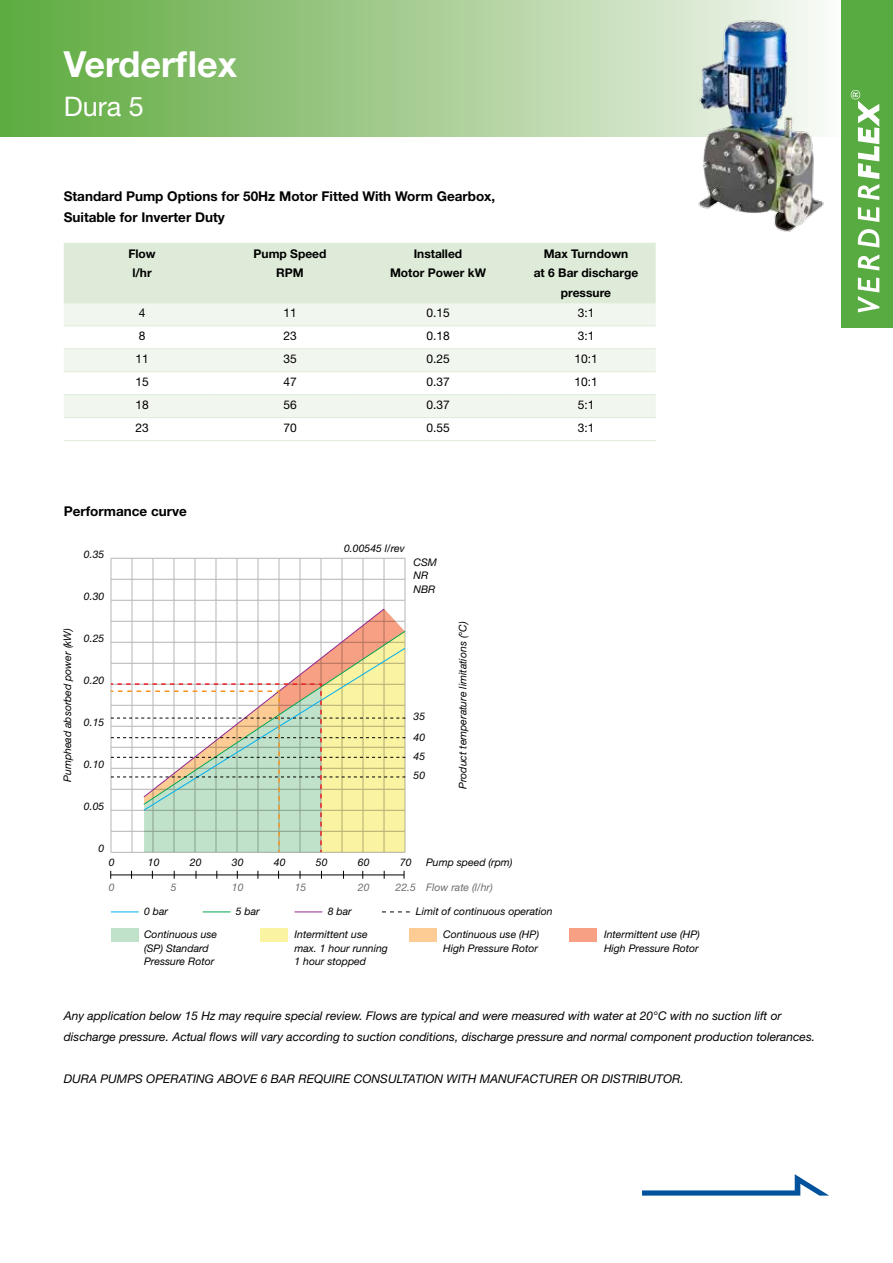
<style>
.page{position:relative;width:893px;height:1263px;background:#fff}
.page>*{position:absolute;margin:0;border:0;box-sizing:border-box;transform-origin:0 0}
.t1{font:700 36px "Helvetica Neue LT Std";color:#fff}
.t2{font:27px "Helvetica Neue LT Std";color:#fff}
.t3{font:700 13.5px/21px "Helvetica Neue LT Std";color:#000}
.t4{font:italic 12px/21px "Helvetica Neue LT Std";color:#000}
.t5{font:700 12px/19.5px "Helvetica Neue LT Std";color:#000;text-align:center}
.t6{font:12px "Helvetica Neue LT Std";color:#000}
.t7{font:italic 10.5px/13.5px "Helvetica Neue LT Std";color:#000}
.t8{font:italic 10.5px "Helvetica Neue LT Std";color:#6d6e71}
</style>
<div class="page">
<svg style="left:642px;top:1174px;width:186px;height:21px"></svg>
<div style="left:0;top:0;width:842px;height:136px;background:linear-gradient(to right,#5ba83b,#f7f7f3)"></div>
<div style="left:842px;top:0;width:51px;height:327px;background:#58ab40"></div>
<svg style="left:858px;top:278px;width:21px;height:34px"></svg>
<svg style="left:858px;top:254px;width:21px;height:16px"></svg>
<svg style="left:858px;top:229px;width:21px;height:19px"></svg>
<svg style="left:858px;top:207px;width:21px;height:15px"></svg>
<svg style="left:851px;top:90px;width:28px;height:110px"></svg>
<div style="left:64px;top:244px;width:592px;height:59px;background:#deebd8"></div>
<div style="left:64px;top:304px;width:592px;height:21px;background:#f1f6ee"></div>
<svg style="left:64px;top:326px;width:592px;height:91px;fill:#f4f8f2"></svg>
<hr style="left:64px;top:243px;width:148px;height:1px;background:#deebd8">
<hr style="left:212px;top:243px;width:148px;height:1px;background:#deebd8">
<hr style="left:360px;top:243px;width:148px;height:1px;background:#deebd8">
<hr style="left:508px;top:243px;width:148px;height:1px;background:#deebd8">
<hr style="left:64px;top:303px;width:148px;height:1px;background:#deebd8">
<hr style="left:212px;top:303px;width:148px;height:1px;background:#deebd8">
<hr style="left:360px;top:303px;width:148px;height:1px;background:#deebd8">
<hr style="left:508px;top:303px;width:148px;height:1px;background:#deebd8">
<hr style="left:64px;top:325px;width:148px;height:1px;background:#deebd8">
<hr style="left:212px;top:325px;width:148px;height:1px;background:#deebd8">
<hr style="left:360px;top:325px;width:148px;height:1px;background:#deebd8">
<hr style="left:508px;top:325px;width:148px;height:1px;background:#deebd8">
<hr style="left:64px;top:348px;width:148px;height:1px;background:#deebd8">
<hr style="left:212px;top:348px;width:148px;height:1px;background:#deebd8">
<hr style="left:360px;top:348px;width:148px;height:1px;background:#deebd8">
<hr style="left:508px;top:348px;width:148px;height:1px;background:#deebd8">
<hr style="left:64px;top:371px;width:148px;height:1px;background:#deebd8">
<hr style="left:212px;top:371px;width:148px;height:1px;background:#deebd8">
<hr style="left:360px;top:371px;width:148px;height:1px;background:#deebd8">
<hr style="left:508px;top:371px;width:148px;height:1px;background:#deebd8">
<hr style="left:64px;top:394px;width:148px;height:1px;background:#deebd8">
<hr style="left:212px;top:394px;width:148px;height:1px;background:#deebd8">
<hr style="left:360px;top:394px;width:148px;height:1px;background:#deebd8">
<hr style="left:508px;top:394px;width:148px;height:1px;background:#deebd8">
<hr style="left:64px;top:417px;width:148px;height:1px;background:#deebd8">
<hr style="left:212px;top:417px;width:148px;height:1px;background:#deebd8">
<hr style="left:360px;top:417px;width:148px;height:1px;background:#deebd8">
<hr style="left:508px;top:417px;width:148px;height:1px;background:#deebd8">
<hr style="left:64px;top:440px;width:148px;height:1px;background:#deebd8">
<hr style="left:212px;top:440px;width:148px;height:1px;background:#deebd8">
<hr style="left:360px;top:440px;width:148px;height:1px;background:#deebd8">
<hr style="left:508px;top:440px;width:148px;height:1px;background:#deebd8">
<svg style="left:111px;top:911px;width:28px;height:1px"></svg>
<svg style="left:203px;top:911px;width:28px;height:1px"></svg>
<svg style="left:294px;top:911px;width:28px;height:1px"></svg>
<svg style="left:382px;top:911px;width:28px;height:1px"></svg>
<hr style="left:111px;top:875px;width:293px;height:1px;background:#000">
<div style="left:111px;top:928px;width:28px;height:13px;background:#c0e2ca"></div>
<div style="left:260px;top:928px;width:28px;height:13px;background:#faf3a2"></div>
<div style="left:409px;top:928px;width:28px;height:13px;background:#fdcb94"></div>
<div style="left:569px;top:928px;width:28px;height:13px;background:#f8a084"></div>
<img style="left:690px;top:11px;width:139px;height:221px">
<svg style="left:110px;top:558px;width:296px;height:295px"></svg>
<h1 class="t1" style="left:64px;top:42px;width:175px">Verderflex</h1>
<h2 class="t2" style="left:64px;top:90px;width:82px">Dura 5</h2>
<p class="t3" style="left:64px;top:185px;width:433px">Standard Pump Options for 50Hz Motor Fitted With Worm Gearbox,<br>Suitable for Inverter Duty</p>
<p class="t5" style="left:128px;top:243px;width:29px">Flow l/hr</p>
<p class="t5" style="left:254px;top:243px;width:74px">Pump Speed<br>RPM</p>
<p class="t5" style="left:390px;top:243px;width:97px">Installed<br>Motor Power kW</p>
<p class="t5" style="left:534px;top:243px;width:106px">Max Turndown<br>at 6 Bar discharge pressure</p>
<p class="t6" style="left:139px;top:306px;width:8px">4</p>
<p class="t6" style="left:283px;top:306px;width:15px">11</p>
<p class="t6" style="left:426px;top:306px;width:25px">0.15</p>
<p class="t6" style="left:578px;top:306px;width:18px">3:1</p>
<p class="t6" style="left:139px;top:329px;width:8px">8</p>
<p class="t6" style="left:283px;top:329px;width:15px">23</p>
<p class="t6" style="left:426px;top:329px;width:25px">0.18</p>
<p class="t6" style="left:578px;top:329px;width:18px">3:1</p>
<p class="t6" style="left:135px;top:352px;width:15px">11</p>
<p class="t6" style="left:283px;top:352px;width:15px">35</p>
<p class="t6" style="left:426px;top:352px;width:25px">0.25</p>
<p class="t6" style="left:574px;top:352px;width:25px">10:1</p>
<p class="t6" style="left:135px;top:375px;width:15px">15</p>
<p class="t6" style="left:283px;top:375px;width:15px">47</p>
<p class="t6" style="left:426px;top:375px;width:25px">0.37</p>
<p class="t6" style="left:574px;top:375px;width:25px">10:1</p>
<p class="t6" style="left:135px;top:398px;width:15px">18</p>
<p class="t6" style="left:283px;top:398px;width:15px">56</p>
<p class="t6" style="left:426px;top:398px;width:25px">0.37</p>
<p class="t6" style="left:578px;top:398px;width:18px">5:1</p>
<p class="t6" style="left:135px;top:421px;width:15px">23</p>
<p class="t6" style="left:283px;top:421px;width:15px">70</p>
<p class="t6" style="left:426px;top:421px;width:25px">0.55</p>
<p class="t6" style="left:578px;top:421px;width:18px">3:1</p>
<p class="t3" style="left:64px;top:500px;width:125px">Performance curve</p>
<p class="t7" style="left:61px;top:782px;width:156px;rotate:-90deg">Pumphead absorbed power (kW)</p>
<p class="t7" style="left:84px;top:547px;width:22px">0.35</p>
<p class="t7" style="left:84px;top:589px;width:22px">0.30</p>
<p class="t7" style="left:84px;top:631px;width:22px">0.25</p>
<p class="t7" style="left:84px;top:673px;width:22px">0.20</p>
<p class="t7" style="left:84px;top:715px;width:22px">0.15</p>
<p class="t7" style="left:84px;top:757px;width:22px">0.10</p>
<p class="t7" style="left:84px;top:799px;width:22px">0.05</p>
<p class="t7" style="left:99px;top:841px;width:7px">0</p>
<p class="t7" style="left:344px;top:541px;width:62px">0.00545 l/rev</p>
<p class="t7" style="left:413px;top:555px;width:25px">CSM<br>NR<br>NBR</p>
<p class="t7" style="left:413px;top:710px;width:13px">35</p>
<p class="t7" style="left:413px;top:727px;width:13px;line-height:19.4px;text-align:justify">40<br>45<br>50</p>
<p class="t7" style="left:456px;top:789px;width:170px;rotate:-90deg">Product temperature limitations (°C)</p>
<p class="t7" style="left:109px;top:856px;width:7px">0</p>
<p class="t7" style="left:148px;top:856px;width:13px">10</p>
<p class="t7" style="left:190px;top:856px;width:13px">20</p>
<p class="t7" style="left:232px;top:856px;width:13px">30</p>
<p class="t7" style="left:274px;top:856px;width:13px">40</p>
<p class="t7" style="left:316px;top:856px;width:13px">50</p>
<p class="t7" style="left:358px;top:856px;width:13px">60</p>
<p class="t7" style="left:400px;top:856px;width:13px">70</p>
<p class="t8" style="left:109px;top:881px;width:7px">0</p>
<p class="t8" style="left:232px;top:881px;width:13px">10</p>
<p class="t8" style="left:358px;top:881px;width:13px">20</p>
<p class="t8" style="left:395px;top:881px;width:22px">22.5</p>
<p class="t8" style="left:171px;top:881px;width:7px">5</p>
<p class="t8" style="left:295px;top:881px;width:13px">15</p>
<p class="t7" style="left:426px;top:856px;width:88px">Pump speed (rpm)</p>
<p class="t8" style="left:426px;top:881px;width:68px">Flow rate (l/hr)</p>
<p class="t7" style="left:236px;top:904px;width:25px">5 bar</p>
<p class="t7" style="left:328px;top:904px;width:25px">8 bar</p>
<p class="t7" style="left:416px;top:904px;width:138px">Limit of continuous operation</p>
<p class="t7" style="left:144px;top:904px;width:25px">0 bar</p>
<p class="t7" style="left:144px;top:928px;width:75px">Continuous use (SP) Standard<br>Pressure Rotor</p>
<p class="t7" style="left:294px;top:928px;width:95px">Intermittent use max. 1 hour running<br>1 hour stopped</p>
<p class="t7" style="left:443px;top:928px;width:97px">Continuous use (HP)<br>High Pressure Rotor</p>
<p class="t7" style="left:604px;top:928px;width:97px">Intermittent use (HP)<br>High Pressure Rotor</p>
<p class="t4" style="left:64px;top:1005px;width:753px">Any application below 15 Hz may require special review. Flows are typical and were measured with water at 20°C with no suction lift or discharge pressure. Actual flows will vary according to suction conditions, discharge pressure and normal component production tolerances.</p>
<p class="t4" style="left:64px;top:1068px;width:621px">DURA PUMPS OPERATING ABOVE 6 BAR REQUIRE CONSULTATION WITH MANUFACTURER OR DISTRIBUTOR.</p>
</div>
